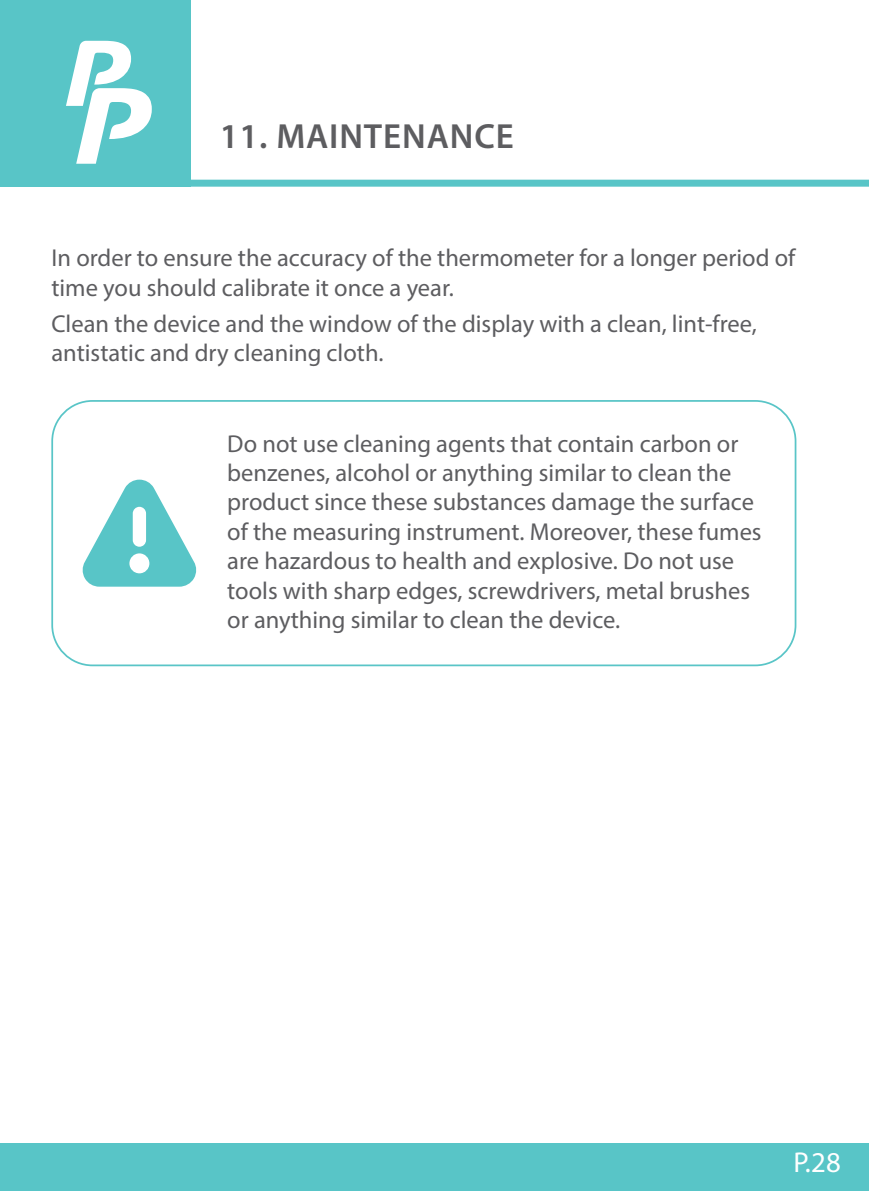
<style>
.page{position:relative;width:869px;height:1191px;background:#fff}
.page>*{position:absolute;margin:0;border:0;box-sizing:border-box;transform-origin:0 0}
.t1{font:600 35px "Myriad Pro";letter-spacing:.025em;color:#5d5d60}
.t2{font:28.7px "Myriad Pro";color:#fff}
.t3{font:24.5px/29.4px "Myriad Pro";color:#5d5d60}
</style>
<div class="page">
<div style="left:0;top:1144px;width:868px;height:47px;background:#58c5c7"></div>
<div style="left:0;top:0;width:191px;height:187px;background:#58c5c7"></div>
<svg style="left:66px;top:41px;width:86px;height:123px"></svg>
<div style="left:191px;top:180px;width:677px;height:7px;background:#58c5c7"></div>
<div style="left:51px;top:400px;width:745px;height:266px;border:2px solid #59c5c7;border-radius:40px"></div>
<svg style="left:82px;top:479px;width:115px;height:107px"></svg>
<h1 class="t1" style="left:220px;top:114px;width:295px">11. MAINTENANCE</h1>
<p class="t3" style="left:51px;top:243px;width:745px">In order to ensure the accuracy of the thermometer for a longer period of time you should calibrate it once a year.</p>
<p class="t3" style="left:51px;top:309px;width:706px">Clean the device and the window of the display with a clean, lint-free, antistatic and dry cleaning cloth.</p>
<p class="t3" style="left:227px;top:428px;width:535px">Do not use cleaning agents that contain carbon or benzenes, alcohol or anything similar to clean the product since these substances damage the surface of the measuring instrument. Moreover, these fumes are hazardous to health and explosive. Do not use tools with sharp edges, screwdrivers, metal brushes or anything similar to clean the device.</p>
<p class="t2" style="left:793px;top:1145px;width:49px">P.28</p>
</div>
